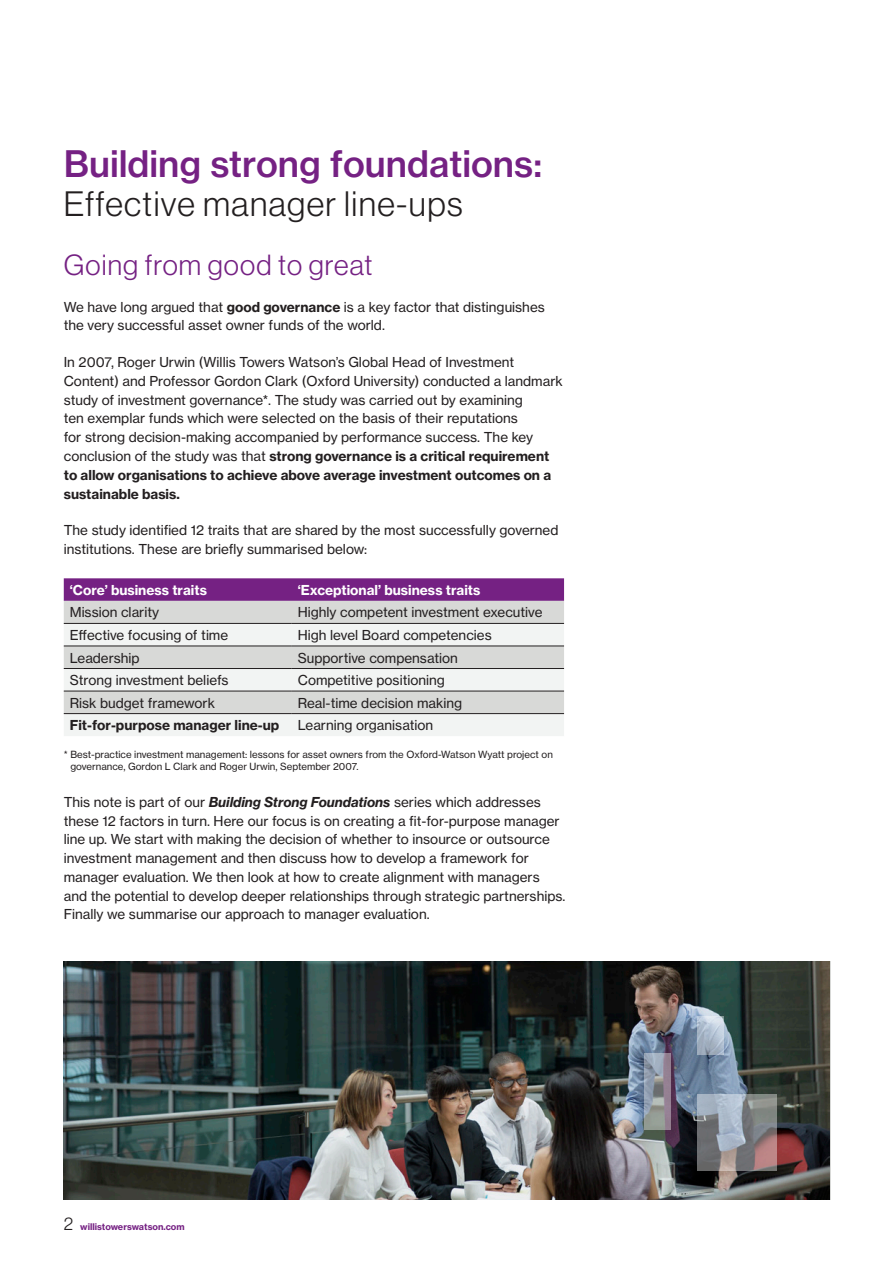
<style>
.page{position:relative;width:893px;height:1263px;background:#fff}
.page>*{position:absolute;margin:0;border:0;box-sizing:border-box;transform-origin:0 0}
.Headline_1__24_27_Me{font:36px "N Haas Grotesk TX Std 65 Md";color:#752183}
.Subtitle_1__23_26_Li{font:34.5px "N Haas Grotesk DS Std 45 Lt";letter-spacing:.04em;color:#231f20}
.Subtitle_1__23_26_Li-2{font:28.5px "N Haas Grotesk DS Std 45 Lt";letter-spacing:.04em;color:#752183}
.Body_text_black{font:13.5px/18.8px "N Haas Grotesk TX Std 55 Rg";color:#231f20}
.t1{font:13.5px "N Haas Grotesk TX Std 75 Bd";color:#fff}
.t2{font:13.5px "N Haas Grotesk TX Std 75 Bd";color:#231f20}
.t3{font:9.75px/11.7px "N Haas Grotesk TX Std 55 Rg";color:#231f20}
.Page_Footer__6pt_Bla{font:9px "N Haas Grotesk TX Std 75 Bd";color:#752183}
.s1{font-family:"N Haas Grotesk TX Std 75 Bd"}
.s2{font-family:"N Haas Grotesk TX Std 76 Bd It"}
.s3{font-family:"N Haas Grotesk DS Std 45 Lt";font-size:18px;color:#231f20}
</style>
<div class="page">
<img style="left:64px;top:961px;width:766px;height:238px">
<svg style="left:64px;top:578px;width:500px;height:23px;background:#782685"></svg>
<div style="left:64px;top:601px;width:500px;height:22px;background:#d8d9d7"></div>
<svg style="left:64px;top:624px;width:500px;height:112px;fill:#f2f4f3"></svg>
<hr style="left:64px;top:623px;width:228px;height:1px;background:#231f20">
<hr style="left:292px;top:623px;width:272px;height:1px;background:#231f20">
<hr style="left:64px;top:646px;width:228px;height:1px;background:#231f20">
<hr style="left:292px;top:646px;width:272px;height:1px;background:#231f20">
<hr style="left:64px;top:668px;width:228px;height:1px;background:#231f20">
<hr style="left:292px;top:668px;width:272px;height:1px;background:#231f20">
<hr style="left:64px;top:691px;width:228px;height:1px;background:#231f20">
<hr style="left:292px;top:691px;width:272px;height:1px;background:#231f20">
<hr style="left:64px;top:713px;width:228px;height:1px;background:#231f20">
<hr style="left:292px;top:713px;width:272px;height:1px;background:#231f20">
<svg style="left:644px;top:1053px;width:27px;height:77px;background:#93959e"></svg>
<svg style="left:697px;top:1094px;width:80px;height:77px;background:#8f8e93"></svg>
<svg style="left:697px;top:1017px;width:27px;height:38px"></svg>
<p class="Headline_1__24_27_Me" style="left:64px;top:141px;width:480px">Building strong foundations:</p>
<p class="Subtitle_1__23_26_Li" style="left:64px;top:184px;width:400px">Effective manager line-ups</p>
<p class="Subtitle_1__23_26_Li-2" style="left:64px;top:249px;width:310px">Going from good to great</p>
<p class="Body_text_black" style="left:64px;top:297px;width:483px">We have long argued that <span class="s1">good governance</span> is a key factor that distinguishes the very successful asset owner funds of the world.</p>
<p class="Body_text_black" style="left:64px;top:353px;width:500px">In 2007, Roger Urwin (Willis Towers Watson’s Global Head of Investment Content) and Professor Gordon Clark (Oxford University) conducted a landmark study of investment governance*. The study was carried out by examining<br>ten exemplar funds which were selected on the basis of their reputations<br>for strong decision-making accompanied by performance success. The key conclusion of the study was that <span class="s1">strong governance is a critical requirement to allow organisations to achieve above average investment outcomes on a sustainable basis.</span></p>
<p class="Body_text_black" style="left:64px;top:521px;width:496px">The study identified 12 traits that are shared by the most successfully governed institutions. These are briefly summarised below:</p>
<p class="t1" style="left:70px;top:581px;width:139px">‘Core’ business traits</p>
<p class="t1" style="left:298px;top:581px;width:184px">‘Exceptional’ business traits</p>
<p class="Body_text_black" style="left:70px;top:603px;width:91px">Mission clarity</p>
<p class="Body_text_black" style="left:298px;top:603px;width:246px">Highly competent investment executive</p>
<p class="Body_text_black" style="left:70px;top:626px;width:160px">Effective focusing of time</p>
<p class="Body_text_black" style="left:298px;top:626px;width:195px">High level Board competencies</p>
<p class="Body_text_black" style="left:70px;top:648px;width:71px">Leadership</p>
<p class="Body_text_black" style="left:298px;top:648px;width:162px">Supportive compensation</p>
<p class="Body_text_black" style="left:70px;top:671px;width:160px">Strong investment beliefs</p>
<p class="Body_text_black" style="left:298px;top:671px;width:149px">Competitive positioning</p>
<p class="Body_text_black" style="left:70px;top:693px;width:147px">Risk budget framework</p>
<p class="Body_text_black" style="left:298px;top:693px;width:166px">Real-time decision making</p>
<p class="t2" style="left:70px;top:717px;width:211px">Fit-for-purpose manager line-up</p>
<p class="Body_text_black" style="left:298px;top:716px;width:137px">Learning organisation</p>
<p class="t3" style="left:70px;top:749px;width:484px;text-indent:-7px">* Best-practice investment management: lessons for asset owners from the Oxford-Watson Wyatt project on governance, Gordon L Clark and Roger Urwin, September 2007.</p>
<p class="Body_text_black" style="left:64px;top:792px;width:503px">This note is part of our <span class="s2">Building Strong Foundations</span> series which addresses these 12 factors in turn. Here our focus is on creating a fit-for-purpose manager line up. We start with making the decision of whether to insource or outsource investment management and then discuss how to develop a framework for manager evaluation. We then look at how to create alignment with managers and the potential to develop deeper relationships through strategic partnerships.<br>Finally we summarise our approach to manager evaluation.</p>
<p class="Page_Footer__6pt_Bla" style="left:64px;top:1221px;width:122px"><span class="s3">2</span> willistowerswatson.com</p>
</div>
